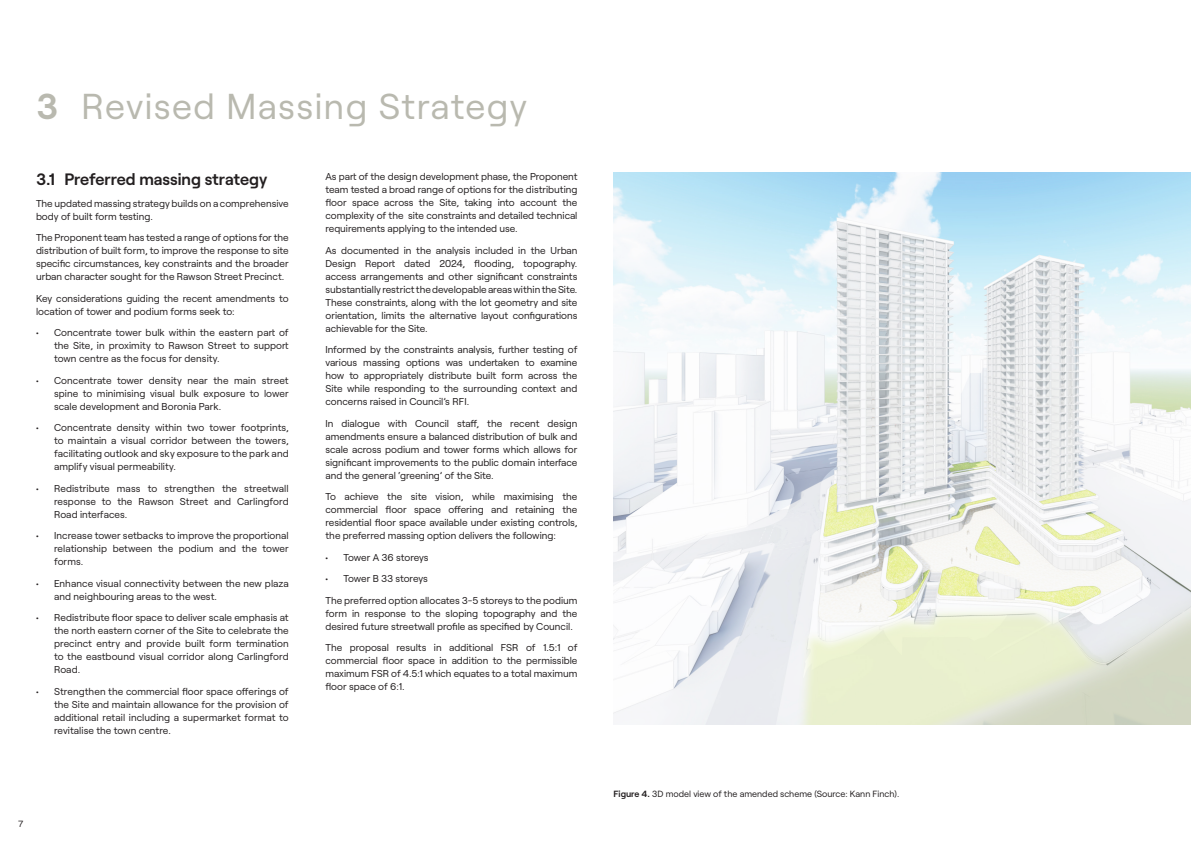
<style>
.page{position:relative;width:1191px;height:842px;background:#fff}
.page>*{position:absolute;margin:0;border:0;box-sizing:border-box;transform-origin:0 0}
.t1{font:36px "Roobert";letter-spacing:.04em;color:#b9b9af}
.t2{font:600 16.5px "Roobert";color:#231f20}
.Body_Copy_Level_3{font:10px/13px "Roobert";color:#231f20;text-align:justify}
.t3{font:9px "Roobert";color:#231f20}
.s1{font-weight:600}
</style>
<div class="page">
<img style="left:613px;top:172px;width:578px;height:552px">
<p class="t1" style="left:36px;top:80px;width:492px"><span class="s1">3</span> Revised Massing Strategy</p>
<p class="t2" style="left:36px;top:167px;width:233px">3.1 Preferred massing strategy</p>
<p class="Body_Copy_Level_3" style="left:36px;top:196px;width:254px">The updated massing strategy builds on a comprehensive body of built form testing.</p>
<p class="Body_Copy_Level_3" style="left:36px;top:231px;width:254px">The Proponent team has tested a range of options for the distribution of built form, to improve the response to site specific circumstances, key constraints and the broader urban character sought for the Rawson Street Precinct.</p>
<p class="Body_Copy_Level_3" style="left:36px;top:291px;width:254px">Key considerations guiding the recent amendments to location of tower and podium forms seek to:</p>
<p class="Body_Copy_Level_3" style="left:54px;top:326px;width:236px;text-indent:-18px">• Concentrate tower bulk within the eastern part of the Site, in proximity to Rawson Street to support town centre as the focus for density.</p>
<p class="Body_Copy_Level_3" style="left:54px;top:373px;width:236px;text-indent:-18px">• Concentrate tower density near the main street spine to minimising visual bulk exposure to lower scale development and Boronia Park.</p>
<p class="Body_Copy_Level_3" style="left:54px;top:421px;width:236px;text-indent:-18px">• Concentrate density within two tower footprints, to maintain a visual corridor between the towers, facilitating outlook and sky exposure to the park and amplify visual permeability.</p>
<p class="Body_Copy_Level_3" style="left:54px;top:481px;width:236px;text-indent:-18px">• Redistribute mass to strengthen the streetwall response to the Rawson Street and Carlingford Road interfaces.</p>
<p class="Body_Copy_Level_3" style="left:54px;top:529px;width:236px;text-indent:-18px">• Increase tower setbacks to improve the proportional relationship between the podium and the tower forms.</p>
<p class="Body_Copy_Level_3" style="left:54px;top:576px;width:236px;text-indent:-18px">• Enhance visual connectivity between the new plaza and neighbouring areas to the west.</p>
<p class="Body_Copy_Level_3" style="left:54px;top:611px;width:236px;text-indent:-18px">• Redistribute floor space to deliver scale emphasis at the north eastern corner of the Site to celebrate the precinct entry and provide built form termination to the eastbound visual corridor along Carlingford Road.</p>
<p class="Body_Copy_Level_3" style="left:54px;top:684px;width:236px;text-indent:-18px">• Strengthen the commercial floor space offerings of the Site and maintain allowance for the provision of additional retail including a supermarket format to revitalise the town centre.</p>
<p class="Body_Copy_Level_3" style="left:325px;top:169px;width:253px">As part of the design development phase, the Proponent team tested a broad range of options for the distributing floor space across the Site, taking into account the complexity of the site constraints and detailed technical requirements applying to the intended use.</p>
<p class="Body_Copy_Level_3" style="left:325px;top:243px;width:253px">As documented in the analysis included in the Urban Design Report dated 2024, flooding, topography. access arrangements and other significant constraints substantially restrict the developable areas within the Site.<br>These constraints, along with the lot geometry and site orientation, limits the alternative layout configurations achievable for the Site.</p>
<p class="Body_Copy_Level_3" style="left:325px;top:342px;width:253px">Informed by the constraints analysis, further testing of various massing options was undertaken to examine how to appropriately distribute built form across the Site while responding to the surrounding context and concerns raised in Council’s RFI.</p>
<p class="Body_Copy_Level_3" style="left:325px;top:416px;width:253px">In dialogue with Council staff, the recent design amendments ensure a balanced distribution of bulk and scale across podium and tower forms which allows for significant improvements to the public domain interface and the general ‘greening’ of the Site.</p>
<p class="Body_Copy_Level_3" style="left:325px;top:489px;width:253px">To achieve the site vision, while maximising the commercial floor space offering and retaining the residential floor space available under existing controls, the preferred massing option delivers the following:</p>
<p class="Body_Copy_Level_3" style="left:325px;top:550px;width:105px">• Tower A 36 storeys</p>
<p class="Body_Copy_Level_3" style="left:325px;top:571px;width:104px">• Tower B 33 storeys</p>
<p class="Body_Copy_Level_3" style="left:325px;top:593px;width:253px">The preferred option allocates 3-5 storeys to the podium form in response to the sloping topography and the desired future streetwall profile as specified by Council.</p>
<p class="Body_Copy_Level_3" style="left:325px;top:640px;width:253px">The proposal results in additional FSR of 1.5:1 of commercial floor space in addition to the permissible maximum FSR of 4.5:1 which equates to a total maximum floor space of 6:1.</p>
<p class="t3" style="left:18px;top:817px;width:7px">7</p>
<p class="t3" style="left:613px;top:787px;width:287px"><span class="s1">Figure 4.</span> 3D model view of the amended scheme (Source: Kann Finch).</p>
</div>
